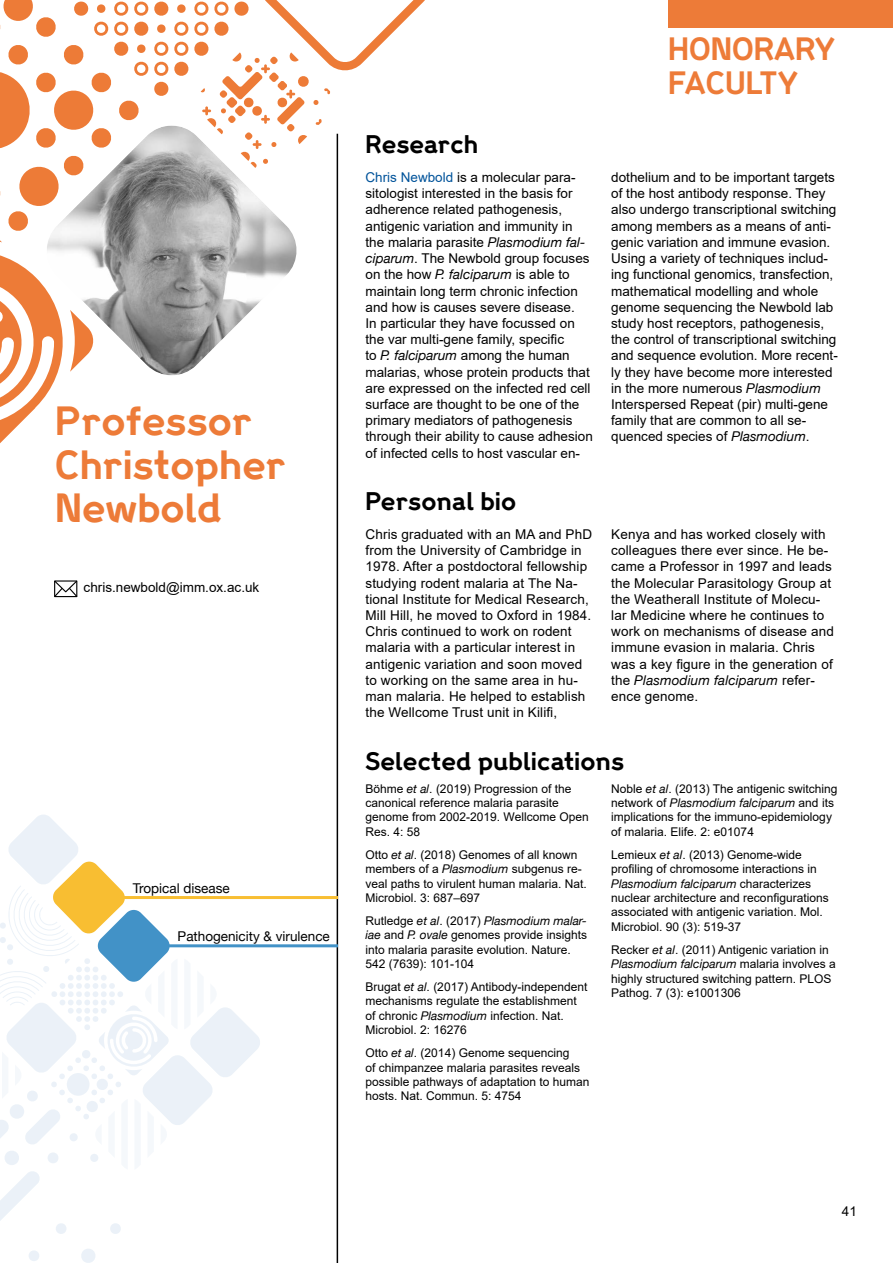
<style>
.page{position:relative;width:893px;height:1263px;background:#fff}
.page>*{position:absolute;margin:0;border:0;box-sizing:border-box;transform-origin:0 0}
.t1{font:700 36px/43.2px "Wellcome";color:#ed7b38}
.t2{font:700 28.5px/34.2px "Wellcome";color:#ed7b38}
.t3{font:700 22.5px "Wellcome";color:#000}
.t4{font:13.5px/16.2px "Arial";color:#000}
.t5{font:13.5px "Helvetica Neue";color:#000}
.t6{font:italic 13.5px "Helvetica Neue";letter-spacing:.01em;color:#000}
.t7{font:12px/14.4px "Arial";color:#000}
.t8{font:italic 12px "Helvetica Neue";color:#000}
.s1{color:#00539a}
.s2{font-family:"Helvetica Neue";font-style:italic}
.s3{font-family:"Arial";font-style:normal}
</style>
<div class="page">
<hr style="left:337px;top:134px;width:1px;height:1129px;background:#000">
<svg style="left:54px;top:580px;width:23px;height:17px"></svg>
<div style="left:668px;top:0;width:225px;height:27px;background:#ed7b38"></div>
<svg style="left:0;top:0;width:425px;height:464px"></svg>
<svg style="left:29px;top:1250px;width:10px;height:11px"></svg>
<svg style="left:81px;top:1249px;width:14px;height:14px"></svg>
<hr style="left:109px;top:896px;width:229px;height:3px;background:#f8be32">
<hr style="left:156px;top:944px;width:182px;height:3px;background:#4292c7">
<svg style="left:0;top:815px;width:260px;height:419px"></svg>
<h1 class="t1" style="left:55px;top:399px;width:232px">Professor<br>Christopher<br>Newbold</h1>
<p class="t4" style="left:84px;top:579px;width:177px">chris.newbold@imm.ox.ac.uk</p>
<p class="t5" style="left:133px;top:878px;width:99px">Tropical disease</p>
<p class="t5" style="left:178px;top:926px;width:154px">Pathogenicity &amp; virulence</p>
<h2 class="t2" style="left:668px;top:31px;width:168px">HONORARY<br>FACULTY</h2>
<h3 class="t3" style="left:365px;top:129px;width:114px">Research</h3>
<p class="t4" style="left:365px;top:169px;width:229px"><span class="s1">Chris Newbold</span> is a molecular para&shy;sitologist interested in the basis for adherence related pathogenesis, antigenic variation and immunity in the malaria parasite <span class="s2">Plasmodium fal&shy;ciparum</span>. The Newbold group focuses on the how <span class="s2">P. falciparum</span> is able to maintain long term chronic infection and how is causes severe disease.<br>In particular they have focussed on the var multi-gene family, specific<br>to <span class="s2">P. falciparum</span> among the human malarias, whose protein products that are expressed on the infected red cell surface are thought to be one of the primary mediators of pathogenesis through their ability to cause adhesion of infected cells to host vascular en-</p>
<p class="t4" style="left:611px;top:169px;width:228px">dothelium and to be important targets of the host antibody response. They also undergo transcriptional switching among members as a means of anti&shy;genic variation and immune evasion.<br>Using a variety of techniques includ&shy;ing functional genomics, transfection, mathematical modelling and whole genome sequencing the Newbold lab study host receptors, pathogenesis, the control of transcriptional switching and sequence evolution. More recent&shy;ly they have become more interested in the more numerous <span class="s2">Plasmodium </span>Interspersed Repeat (pir) multi-gene family that are common to all se&shy;quenced species of <span class="s2">Plasmodium</span>.</p>
<h3 class="t3" style="left:365px;top:486px;width:152px">Personal bio</h3>
<p class="t4" style="left:365px;top:526px;width:228px">Chris graduated with an MA and PhD from the University of Cambridge in 1978. After a postdoctoral fellowship studying rodent malaria at The Na&shy;tional Institute for Medical Research, Mill Hill, he moved to Oxford in 1984.<br>Chris continued to work on rodent malaria with a particular interest in antigenic variation and soon moved to working on the same area in hu&shy;man malaria. He helped to establish the Wellcome Trust unit in Kilifi,</p>
<p class="t4" style="left:611px;top:526px;width:224px">Kenya and has worked closely with colleagues there ever since. He be&shy;came a Professor in 1997 and leads the Molecular Parasitology Group at the Weatherall Institute of Molecu&shy;lar Medicine where he continues to work on mechanisms of disease and immune evasion in malaria. Chris was a key figure in the generation of</p>
<p class="t6" style="left:611px;top:670px;width:205px"><span class="s3">the</span> Plasmodium falciparum <span class="s3">refer-</span></p>
<p class="t4" style="left:611px;top:688px;width:89px">ence genome.</p>
<h3 class="t3" style="left:365px;top:746px;width:260px">Selected publications</h3>
<p class="t7" style="left:365px;top:781px;width:225px">Böhme <span class="s2">et al</span>. (2019) Progression of the canonical reference malaria parasite genome from 2002-2019. Wellcome Open<br>Res. 4: 58</p>
<p class="t7" style="left:365px;top:847px;width:223px">Otto <span class="s2">et al</span>. (2018) Genomes of all known members of a <span class="s2">Plasmodium</span> subgenus re&shy;veal paths to virulent human malaria. Nat.<br>Microbiol. 3: 687–697</p>
<p class="t8" style="left:365px;top:912px;width:223px"><span class="s3">Rutledge</span> et al<span class="s3">. (2017)</span> Plasmodium malar-</p>
<p class="t7" style="left:365px;top:928px;width:223px"><span class="s2">iae</span> and <span class="s2">P. ovale</span> genomes provide insights into malaria parasite evolution. Nature.<br>542 (7639): 101-104</p>
<p class="t7" style="left:365px;top:979px;width:223px">Brugat <span class="s2">et al</span>. (2017) Antibody-independent mechanisms regulate the establishment of chronic <span class="s2">Plasmodium</span> infection. Nat.<br>Microbiol. 2: 16276</p>
<p class="t7" style="left:365px;top:1045px;width:226px">Otto <span class="s2">et al</span>. (2014) Genome sequencing<br>of chimpanzee malaria parasites reveals possible pathways of adaptation to human hosts. Nat. Commun. 5: 4754</p>
<p class="t7" style="left:611px;top:781px;width:228px">Noble <span class="s2">et al</span>. (2013) The antigenic switching</p>
<p class="t8" style="left:611px;top:794px;width:224px"><span class="s3">network of</span> Plasmodium falciparum <span class="s3">and its</span></p>
<p class="t7" style="left:611px;top:810px;width:222px">implications for the immuno-epidemiology of malaria. Elife. 2: e01074</p>
<p class="t7" style="left:611px;top:847px;width:207px">Lemieux <span class="s2">et al</span>. (2013) Genome-wide profiling of chromosome interactions in</p>
<p class="t8" style="left:611px;top:875px;width:202px">Plasmodium falciparum <span class="s3">characterizes</span></p>
<p class="t7" style="left:611px;top:890px;width:219px">nuclear architecture and reconfigurations associated with antigenic variation. Mol.<br>Microbiol. 90 (3): 519-37</p>
<p class="t7" style="left:611px;top:942px;width:219px">Recker <span class="s2">et al</span>. (2011) Antigenic variation in</p>
<p class="t8" style="left:611px;top:955px;width:226px">Plasmodium falciparum <span class="s3">malaria involves a</span></p>
<p class="t7" style="left:611px;top:971px;width:222px">highly structured switching pattern. PLOS<br>Pathog. 7 (3): e1001306</p>
<p class="t4" style="left:842px;top:1202px;width:17px">41</p>
</div>
